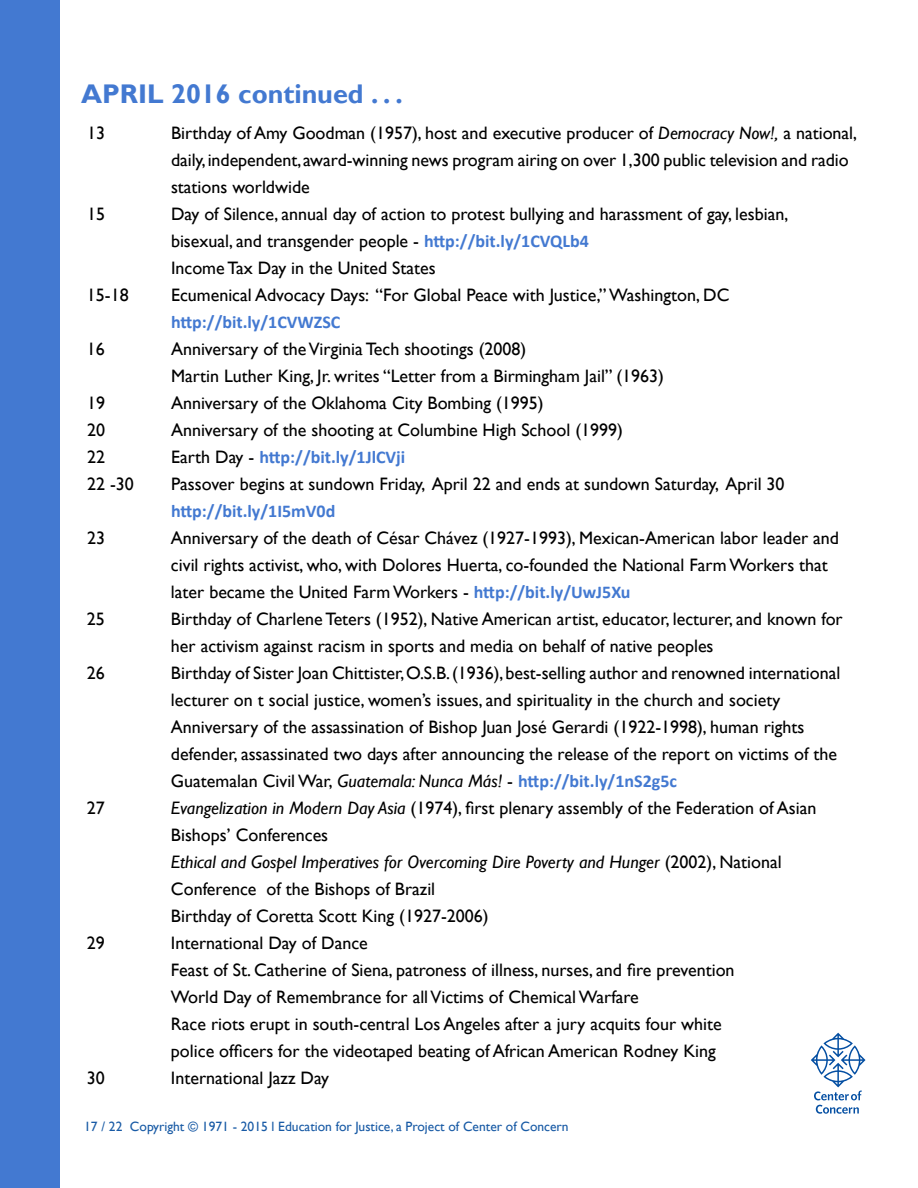
<style>
.page{position:relative;width:918px;height:1188px;background:#fff}
.page>*{position:absolute;margin:0;border:0;box-sizing:border-box;transform-origin:0 0}
.t1{font:700 27px "Gill Sans";color:#4379d1}
.t2{font:18px/27px "Gill Sans";color:#000}
.t3{font:700 18px "Calibri";color:#4379d1}
.t4{font:13.5px "Gill Sans";color:#185aa5}
.s1{font-style:italic}
.s2{font-family:"Calibri";font-weight:700;color:#4379d1}
.s3{font-family:"Gill Sans";font-weight:400;color:#000}
.s4{font-family:"Gill Sans";font-weight:400;font-style:italic;color:#000}
</style>
<div class="page">
<div style="left:0;top:0;width:59px;height:1188px;background:#4379d1"></div>
<svg style="left:811px;top:1033px;width:55px;height:81px"></svg>
<h1 class="t1" style="left:81px;top:78px;width:323px">APRIL 2016 continued . . .</h1>
<p class="t2" style="left:87px;top:120px;width:19px">13</p>
<p class="t2" style="left:171px;top:120px;width:688px">Birthday of Amy Goodman (1957), host and executive producer of <span class="s1">Democracy Now!,</span> a national, daily, independent, award-winning news program airing on over 1,300 public television and radio stations worldwide</p>
<p class="t2" style="left:87px;top:201px;width:19px">15</p>
<p class="t2" style="left:171px;top:201px;width:619px">Day of Silence, annual day of action to protest bullying and harassment of gay, lesbian, bisexual, and transgender people - <span class="s2">http://bit.ly/1CVQLb4<br></span>Income Tax Day in the United States</p>
<p class="t2" style="left:87px;top:282px;width:43px">15-18</p>
<p class="t2" style="left:171px;top:282px;width:560px">Ecumenical Advocacy Days: “For Global Peace with Justice,” Washington, DC</p>
<p class="t3" style="left:171px;top:311px;width:171px">http://bit.ly/1CVWZSC</p>
<p class="t2" style="left:87px;top:336px;width:19px">16</p>
<p class="t2" style="left:171px;top:336px;width:494px">Anniversary of the Virginia Tech shootings (2008)<br>Martin Luther King, Jr. writes “Letter from a Birmingham Jail” (1963)</p>
<p class="t2" style="left:87px;top:390px;width:19px">19</p>
<p class="t2" style="left:171px;top:390px;width:374px">Anniversary of the Oklahoma City Bombing (1995)</p>
<p class="t2" style="left:87px;top:417px;width:19px">20</p>
<p class="t2" style="left:171px;top:417px;width:453px">Anniversary of the shooting at Columbine High School (1999)</p>
<p class="t2" style="left:87px;top:444px;width:19px">22</p>
<p class="t3" style="left:171px;top:446px;width:236px"><span class="s3">Earth Day -</span> http://bit.ly/1JlCVji</p>
<p class="t2" style="left:87px;top:471px;width:48px">22 -30</p>
<p class="t2" style="left:171px;top:471px;width:615px">Passover begins at sundown Friday, April 22 and ends at sundown Saturday, April 30</p>
<p class="t3" style="left:171px;top:500px;width:166px">http://bit.ly/1I5mV0d</p>
<p class="t2" style="left:87px;top:525px;width:19px">23</p>
<p class="t2" style="left:171px;top:525px;width:670px">Anniversary of the death of César Chávez (1927-1993), Mexican-American labor leader and civil rights activist, who, with Dolores Huerta, co-founded the National Farm Workers that later became the United Farm Workers - <span class="s2">http://bit.ly/UwJ5Xu</span></p>
<p class="t2" style="left:87px;top:606px;width:19px">25</p>
<p class="t2" style="left:171px;top:606px;width:673px">Birthday of Charlene Teters (1952), Native American artist, educator, lecturer, and known for her activism against racism in sports and media on behalf of native peoples</p>
<p class="t2" style="left:87px;top:660px;width:19px">26</p>
<p class="t2" style="left:171px;top:660px;width:671px">Birthday of Sister Joan Chittister, O.S.B. (1936), best-selling author and renowned international lecturer on t social justice, women’s issues, and spirituality in the church and society Anniversary of the assassination of Bishop Juan José Gerardi (1922-1998), human rights defender, assassinated two days after announcing the release of the report on victims of the</p>
<p class="t3" style="left:171px;top:770px;width:508px"><span class="s3">Guatemalan Civil War,</span> <span class="s4">Guatemala: Nunca Más!</span> <span class="s3">-</span> http://bit.ly/1nS2g5c</p>
<p class="t2" style="left:87px;top:795px;width:19px">27</p>
<p class="t2" style="left:171px;top:795px;width:647px"><span class="s1">Evangelization in Modern Day Asia</span> (1974), first plenary assembly of the Federation of Asian Bishops’ Conferences<br><span class="s1">Ethical and Gospel Imperatives for Overcoming Dire Poverty and Hunger</span> (2002), National Conference of the Bishops of Brazil<br>Birthday of Coretta Scott King (1927-2006)</p>
<p class="t2" style="left:87px;top:930px;width:19px">29</p>
<p class="t2" style="left:171px;top:930px;width:565px">International Day of Dance<br>Feast of St. Catherine of Siena, patroness of illness, nurses, and fire prevention World Day of Remembrance for all Victims of Chemical Warfare<br>Race riots erupt in south-central Los Angeles after a jury acquits four white police officers for the videotaped beating of African American Rodney King</p>
<p class="t2" style="left:87px;top:1065px;width:19px">30</p>
<p class="t2" style="left:171px;top:1065px;width:159px">International Jazz Day</p>
<p class="t4" style="left:84px;top:1119px;width:486px">17 / 22 Copyright © 1971 - 2015 l Education for Justice, a Project of Center of Concern</p>
</div>
